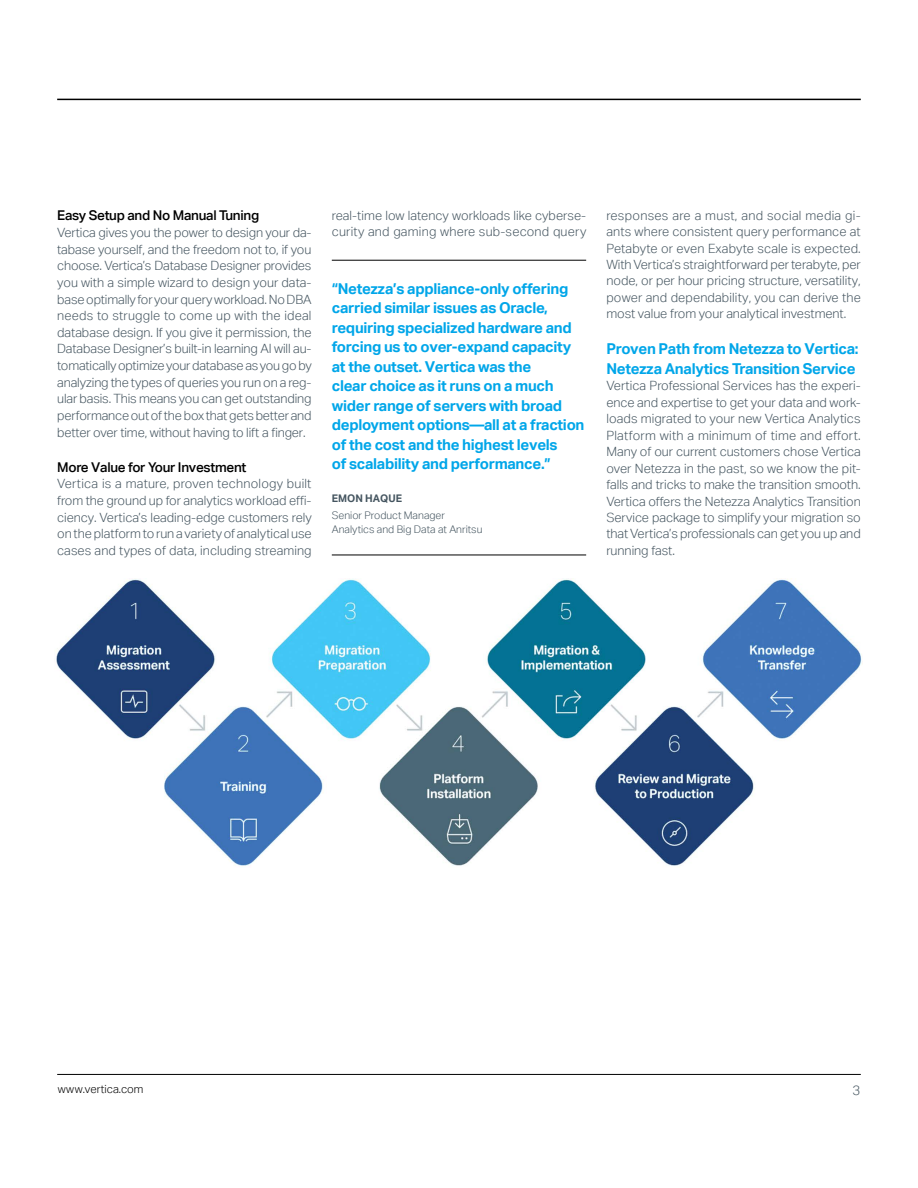
<style>
.page{position:relative;width:918px;height:1188px;background:#fff}
.page>*{position:absolute;margin:0;border:0;box-sizing:border-box;transform-origin:0 0}
.subhead_10_13-blue{font:700 15px/19.5px "Aktiv Grotesk";letter-spacing:-.02em;color:#00a6e9}
.subhead_9_12_medium{font:500 13.5px "Aktiv Grotesk";letter-spacing:-.02em;color:#000}
.t1{font:300 13.5px "Aktiv Grotesk";color:#455560}
.body_8_5_11-grey{font:300 12.75px/16.5px "Aktiv Grotesk";letter-spacing:-.005em;color:#455560;text-align:justify}
.t2{font:300 11.25px "Aktiv Grotesk";color:#000}
.quote_title_or_compa{font:300 10.5px "Aktiv Grotesk";color:#455560}
.quote_name_CAPS_7_11{font:700 10.5px "Aktiv Grotesk";color:#455560}
</style>
<div class="page">
<hr style="left:57px;top:99px;width:804px;height:1px;background:#000">
<hr style="left:57px;top:1074px;width:804px;height:1px;background:#000">
<hr style="left:332px;top:260px;width:254px;height:1px;background:#000">
<hr style="left:332px;top:555px;width:254px;height:1px;background:#000">
<img style="left:56px;top:579px;width:806px;height:287px">
<p class="subhead_9_12_medium" style="left:57px;top:207px;width:204px">Easy Setup and No Manual Tuning</p>
<p class="body_8_5_11-grey" style="left:57px;top:224px;width:256px">Vertica gives you the power to design your da&shy;tabase yourself, and the freedom not to, if you choose. Vertica’s Database Designer provides you with a simple wizard to design your data&shy;base optimally for your query workload. No DBA needs to struggle to come up with the ideal database design. If you give it permission, the Database Designer’s built-in learning AI will au&shy;tomatically optimize your database as you go by analyzing the types of queries you run on a reg&shy;ular basis. This means you can get outstanding performance out of the box that gets better and better over time, without having to lift a finger.</p>
<p class="subhead_9_12_medium" style="left:57px;top:459px;width:191px">More Value for Your Investment</p>
<p class="body_8_5_11-grey" style="left:57px;top:475px;width:256px">Vertica is a mature, proven technology built from the ground up for analytics workload effi&shy;ciency. Vertica’s leading-edge customers rely on the platform to run a variety of analytical use cases and types of data, including streaming</p>
<p class="body_8_5_11-grey" style="left:332px;top:207px;width:256px">real-time low latency workloads like cyberse&shy;curity and gaming where sub-second query</p>
<p class="body_8_5_11-grey" style="left:606px;top:207px;width:256px">responses are a must, and social media gi&shy;ants where consistent query performance at Petabyte or even Exabyte scale is expected.<br>With Vertica’s straightforward per terabyte, per node, or per hour pricing structure, versatility, power and dependability, you can derive the most value from your analytical investment.</p>
<p class="subhead_10_13-blue" style="left:606px;top:339px;width:254px">Proven Path from Netezza to Vertica:<br>Netezza Analytics Transition Service</p>
<p class="body_8_5_11-grey" style="left:606px;top:378px;width:256px">Vertica Professional Services has the experi&shy;ence and expertise to get your data and work&shy;loads migrated to your new Vertica Analytics Platform with a minimum of time and effort.<br>Many of our current customers chose Vertica over Netezza in the past, so we know the pit&shy;falls and tricks to make the transition smooth.<br>Vertica offers the Netezza Analytics Transition Service package to simplify your migration so that Vertica’s professionals can get you up and running fast.</p>
<p class="subhead_10_13-blue" style="left:332px;top:278px;width:254px">“Netezza’s appliance-only offering carried similar issues as Oracle, requiring specialized hardware and forcing us to over-expand capacity at the outset. Vertica was the<br>clear choice as it runs on a much wider range of servers with broad deployment options—all at a fraction of the cost and the highest levels<br>of scalability and performance.”</p>
<p class="quote_name_CAPS_7_11" style="left:332px;top:492px;width:72px">EMON HAQUE</p>
<p class="quote_title_or_compa" style="left:332px;top:509px;width:115px">Senior Product Manager</p>
<p class="quote_title_or_compa" style="left:332px;top:523px;width:152px">Analytics and Big Data at Anritsu</p>
<p class="t2" style="left:58px;top:1083px;width:87px">www.vertica.com</p>
<p class="t1" style="left:853px;top:1082px;width:9px">3</p>
</div>
